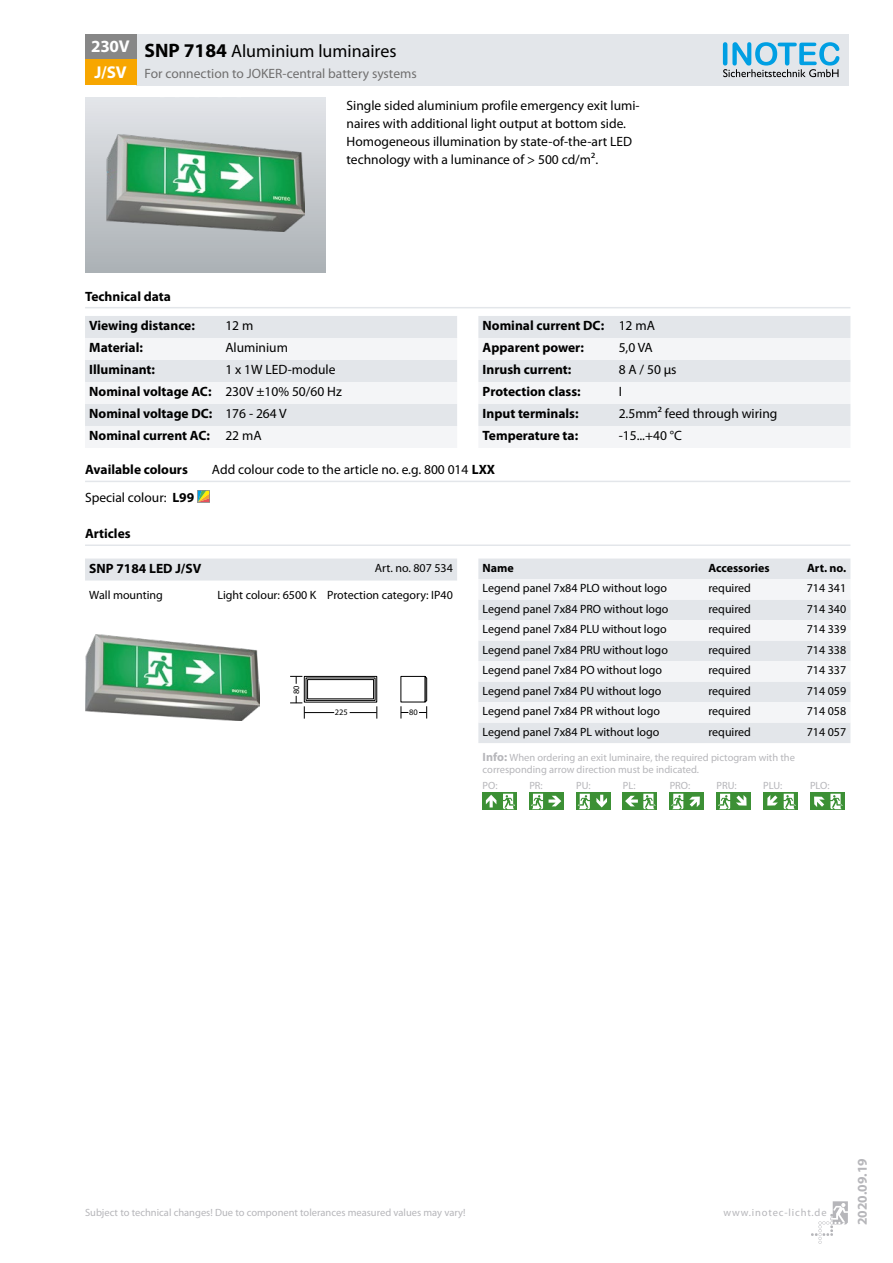
<style>
.page{position:relative;width:893px;height:1263px;background:#fff}
.page>*{position:absolute;margin:0;border:0;box-sizing:border-box;transform-origin:0 0}
.t1{font:18px "Myriad Pro";color:#000}
.t2{font:700 17.1px/25.5px "Myriad Pro";letter-spacing:-.01em;color:#fff}
.t3{font:13.5px/18px "Myriad Pro";color:#000}
.t4{font:700 13.5px/22px "Myriad Pro";color:#000}
.t5{font:13.5px "Myriad Pro";color:#706f6f}
.t6{font:700 13.5px "Myriad Pro";color:#b6b6ba}
.t7{font:12px "Myriad Pro";color:#000}
.t8{font:700 12px "Myriad Pro";color:#000}
.t9{font:10.5px/12.6px "Myriad Pro";color:#b6b6ba}
.t10{font:10.5px "Myriad Pro";letter-spacing:.08em;color:#b6b6ba}
.t11{font:8.4px "Myriad";color:#000}
.s1{font-weight:700;font-size:19.5px}
.s2{font-weight:400}
.s3{font-weight:700}
.s4{font-weight:700;font-size:12px}
</style>
<div class="page">
<svg style="left:811px;top:1201px;width:37px;height:43px"></svg>
<div style="left:85px;top:98px;width:240px;height:174px;background:linear-gradient(to bottom,#e3e5e9,#acb1b5)"></div>
<img style="left:106px;top:134px;width:198px;height:98px">
<svg style="left:85px;top:316px;width:372px;height:132px"></svg>
<svg style="left:478px;top:316px;width:372px;height:132px"></svg>
<hr style="left:85px;top:307px;width:765px;height:1px;background:#e3e6ea">
<hr style="left:85px;top:481px;width:765px;height:1px;background:#e3e6ea">
<svg style="left:197px;top:490px;width:13px;height:13px"></svg>
<hr style="left:85px;top:544px;width:765px;height:2px;background:#e3e6ea">
<div style="left:85px;top:558px;width:372px;height:22px;background:#e3e6ea"></div>
<img style="left:85px;top:635px;width:174px;height:86px">
<svg style="left:290px;top:676px;width:12px;height:8px"></svg>
<hr style="left:304px;top:712px;width:30px;height:1px;background:#000">
<svg style="left:290px;top:696px;width:15px;height:23px"></svg>
<svg style="left:401px;top:706px;width:7px;height:12px"></svg>
<svg style="left:350px;top:706px;width:28px;height:13px"></svg>
<div style="left:304px;top:676px;width:73px;height:26px;border:1px solid #000"></div>
<div style="left:307px;top:679px;width:67px;height:20px;border:1px solid #000"></div>
<svg style="left:419px;top:676px;width:8px;height:42px"></svg>
<div style="left:401px;top:676px;width:24px;height:26px;background:#fff"></div>
<div style="left:478px;top:558px;width:372px;height:185px;background:#e3e6ea"></div>
<svg style="left:478px;top:579px;width:372px;height:144px;fill:#f4f5f7"></svg>
<svg style="left:500px;top:792px;width:17px;height:17px"></svg>
<svg style="left:503px;top:794px;width:12px;height:15px"></svg>
<div style="left:483px;top:792px;width:17px;height:17px;background:#3c9035"></div>
<svg style="left:486px;top:795px;width:10px;height:12px"></svg>
<svg style="left:529px;top:792px;width:17px;height:17px"></svg>
<svg style="left:531px;top:794px;width:12px;height:15px"></svg>
<div style="left:546px;top:792px;width:17px;height:17px;background:#3c9035"></div>
<svg style="left:549px;top:796px;width:12px;height:10px"></svg>
<svg style="left:576px;top:792px;width:17px;height:17px"></svg>
<svg style="left:578px;top:794px;width:12px;height:15px"></svg>
<div style="left:593px;top:792px;width:17px;height:17px;background:#3c9035"></div>
<svg style="left:596px;top:795px;width:11px;height:12px"></svg>
<div style="left:623px;top:792px;width:17px;height:17px;background:#3c9035"></div>
<svg style="left:640px;top:792px;width:17px;height:17px"></svg>
<svg style="left:625px;top:794px;width:30px;height:15px"></svg>
<svg style="left:670px;top:792px;width:17px;height:17px"></svg>
<svg style="left:671px;top:794px;width:12px;height:15px"></svg>
<div style="left:687px;top:792px;width:17px;height:17px;background:#3c9035"></div>
<svg style="left:689px;top:796px;width:11px;height:11px"></svg>
<svg style="left:716px;top:792px;width:17px;height:17px"></svg>
<svg style="left:718px;top:794px;width:12px;height:15px"></svg>
<div style="left:733px;top:792px;width:17px;height:17px;background:#3c9035"></div>
<svg style="left:736px;top:795px;width:11px;height:11px"></svg>
<svg style="left:780px;top:792px;width:17px;height:17px"></svg>
<svg style="left:784px;top:794px;width:12px;height:15px"></svg>
<div style="left:763px;top:792px;width:17px;height:17px;background:#3c9035"></div>
<svg style="left:767px;top:795px;width:11px;height:11px"></svg>
<svg style="left:827px;top:792px;width:17px;height:17px"></svg>
<div style="left:810px;top:792px;width:17px;height:17px;background:#3c9035"></div>
<svg style="left:814px;top:794px;width:28px;height:15px"></svg>
<div style="left:136px;top:34px;width:712px;height:51px;background:#e3e6ea"></div>
<div style="left:85px;top:34px;width:51px;height:26px;background:#878787"></div>
<div style="left:85px;top:60px;width:51px;height:25px;background:#f7a600"></div>
<svg style="left:723px;top:42px;width:116px;height:35px"></svg>
<h2 class="t2" style="left:91px;top:33px;width:40px">230V<br>J/SV</h2>
<h1 class="t1" style="left:145px;top:40px;width:253px"><span class="s1">SNP 7184</span> Aluminium luminaires</h1>
<p class="t5" style="left:145px;top:65px;width:274px">For connection to JOKER-central battery systems</p>
<p class="t3" style="left:347px;top:96px;width:295px">Single sided aluminium profile emergency exit lumi&shy;naires with additional light output at bottom side.<br>Homogeneous illumination by state-of-the-art LED technology with a luminance of &gt; 500 cd/m².</p>
<p class="t4" style="left:85px;top:285px;width:87px">Technical data</p>
<p class="t4" style="left:89px;top:314px;width:107px">Viewing distance:</p>
<p class="t3" style="left:225px;top:317px;width:29px">12 m</p>
<p class="t4" style="left:89px;top:336px;width:55px">Material:</p>
<p class="t3" style="left:225px;top:339px;width:64px">Aluminium</p>
<p class="t4" style="left:89px;top:358px;width:67px">Illuminant:</p>
<p class="t4" style="left:89px;top:358px;width:254px;text-indent:136px"><span class="s2">1 x 1W LED-module<br></span>Nominal voltage AC: <span class="s2">230V ±10% 50/60 Hz<br></span>Nominal voltage DC: <span class="s2">176 - 264 V<br></span>Nominal current AC: <span class="s2">22 mA</span></p>
<p class="t4" style="left:483px;top:314px;width:174px">Nominal current DC: <span class="s2">12 mA<br></span>Apparent power:</p>
<p class="t3" style="left:619px;top:339px;width:36px">5,0 VA</p>
<p class="t4" style="left:483px;top:358px;width:90px">Inrush current:</p>
<p class="t3" style="left:619px;top:361px;width:59px">8 A / 50 µs</p>
<p class="t4" style="left:483px;top:380px;width:100px">Protection class:</p>
<p class="t3" style="left:619px;top:383px;width:5px">I</p>
<p class="t4" style="left:483px;top:402px;width:97px">Input terminals:</p>
<p class="t3" style="left:619px;top:405px;width:160px">2.5mm² feed through wiring</p>
<p class="t4" style="left:483px;top:424px;width:97px">Temperature ta:</p>
<p class="t3" style="left:619px;top:427px;width:65px">-15...+40 °C</p>
<p class="t4" style="left:85px;top:458px;width:104px">Available colours</p>
<p class="t3" style="left:212px;top:460px;width:285px">Add colour code to the article no. e.g. 800 014 <span class="s3">LXX</span></p>
<p class="t3" style="left:85px;top:488px;width:111px">Special colour: <span class="s3">L99</span></p>
<p class="t4" style="left:85px;top:522px;width:47px">Articles</p>
<p class="t4" style="left:89px;top:557px;width:113px">SNP 7184 LED J/SV</p>
<p class="t7" style="left:375px;top:560px;width:79px">Art. no. 807 534</p>
<p class="t7" style="left:89px;top:587px;width:75px">Wall mounting</p>
<p class="t7" style="left:217px;top:587px;width:237px">Light colour: 6500 K Protection category: IP40</p>
<p class="t8" style="left:483px;top:560px;width:33px">Name</p>
<p class="t8" style="left:708px;top:560px;width:63px">Accessories</p>
<p class="t8" style="left:807px;top:560px;width:41px">Art. no.</p>
<p class="t7" style="left:483px;top:581px;width:186px">Legend panel 7x84 PLO without logo</p>
<p class="t7" style="left:708px;top:581px;width:44px">required</p>
<p class="t7" style="left:807px;top:581px;width:41px">714 341</p>
<p class="t7" style="left:483px;top:601px;width:187px">Legend panel 7x84 PRO without logo</p>
<p class="t7" style="left:708px;top:601px;width:44px">required</p>
<p class="t7" style="left:807px;top:601px;width:41px">714 340</p>
<p class="t7" style="left:483px;top:622px;width:186px">Legend panel 7x84 PLU without logo</p>
<p class="t7" style="left:708px;top:622px;width:44px">required</p>
<p class="t7" style="left:807px;top:622px;width:41px">714 339</p>
<p class="t7" style="left:483px;top:642px;width:187px">Legend panel 7x84 PRU without logo</p>
<p class="t7" style="left:708px;top:642px;width:44px">required</p>
<p class="t7" style="left:807px;top:642px;width:41px">714 338</p>
<p class="t7" style="left:483px;top:663px;width:181px">Legend panel 7x84 PO without logo</p>
<p class="t7" style="left:708px;top:663px;width:44px">required</p>
<p class="t7" style="left:807px;top:663px;width:41px">714 337</p>
<p class="t7" style="left:483px;top:683px;width:180px">Legend panel 7x84 PU without logo</p>
<p class="t7" style="left:708px;top:683px;width:44px">required</p>
<p class="t7" style="left:807px;top:683px;width:41px">714 059</p>
<p class="t7" style="left:483px;top:704px;width:179px">Legend panel 7x84 PR without logo</p>
<p class="t7" style="left:708px;top:704px;width:44px">required</p>
<p class="t7" style="left:807px;top:704px;width:41px">714 058</p>
<p class="t7" style="left:483px;top:724px;width:178px">Legend panel 7x84 PL without logo</p>
<p class="t7" style="left:708px;top:724px;width:44px">required</p>
<p class="t7" style="left:807px;top:724px;width:41px">714 057</p>
<p class="t9" style="left:483px;top:751px;width:314px"><span class="s4">Info:</span> When ordering an exit luminaire, the required pictogram with the corresponding arrow direction must be indicated.</p>
<p class="t9" style="left:483px;top:779px;width:16px">PO:</p>
<p class="t9" style="left:529px;top:779px;width:15px">PR:</p>
<p class="t9" style="left:576px;top:779px;width:16px">PU:</p>
<p class="t9" style="left:623px;top:779px;width:14px">PL:</p>
<p class="t9" style="left:670px;top:779px;width:22px">PRO:</p>
<p class="t9" style="left:716px;top:779px;width:22px">PRU:</p>
<p class="t9" style="left:763px;top:779px;width:21px">PLU:</p>
<p class="t9" style="left:810px;top:779px;width:21px">PLO:</p>
<p class="t11" style="left:292px;top:694px;width:10px;rotate:-90deg">80</p>
<p class="t11" style="left:335px;top:708px;width:14px">225</p>
<p class="t11" style="left:409px;top:708px;width:10px">80</p>
<p class="t9" style="left:85px;top:1205px;width:382px">Subject to technical changes! Due to component tolerances measured values may vary!</p>
<p class="t10" style="left:723px;top:1205px;width:105px">www.inotec-licht.de</p>
<p class="t6" style="left:854px;top:1225px;width:68px;rotate:-90deg">2020.09.19</p>
</div>
